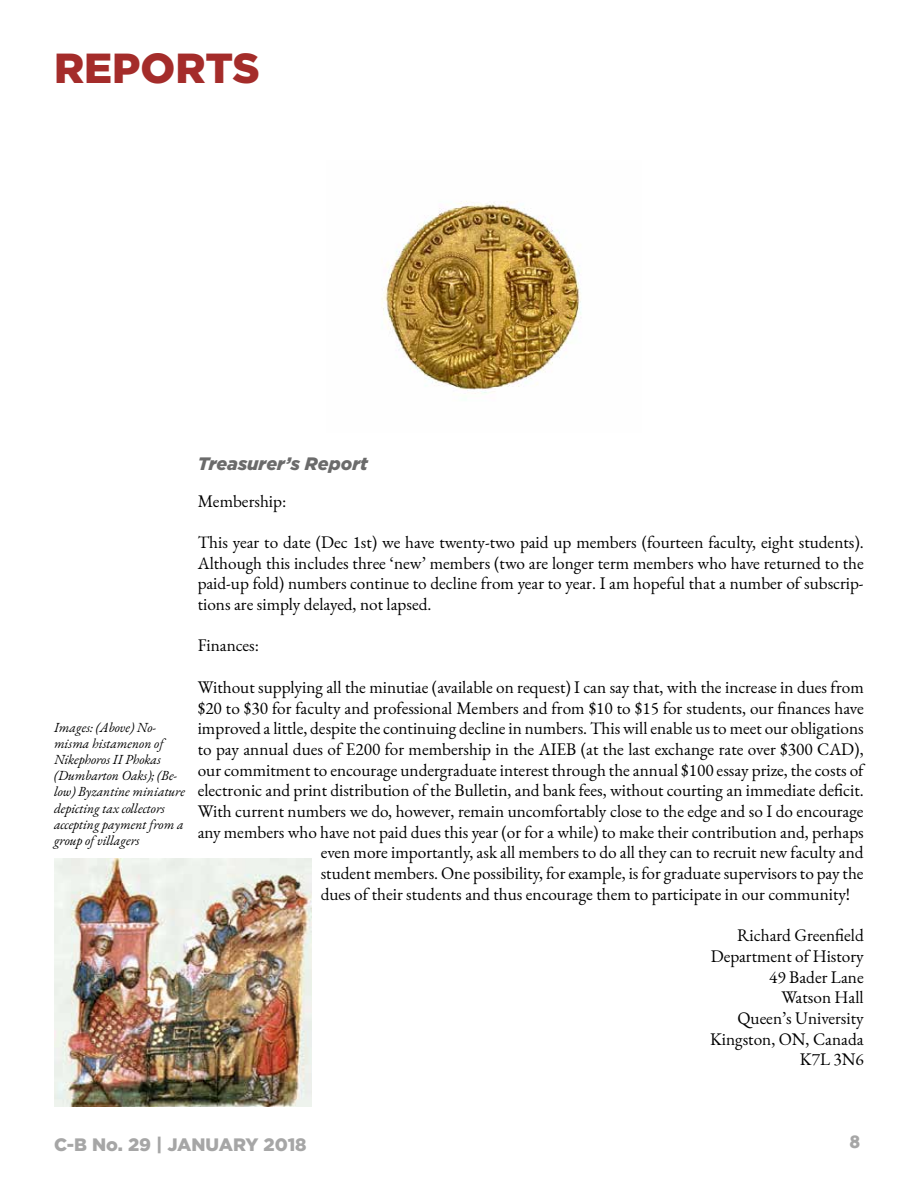
<style>
.page{position:relative;width:918px;height:1188px;background:#fff}
.page>*{position:absolute;margin:0;border:0;box-sizing:border-box;transform-origin:0 0}
.t1{font:900 42px "Gotham";color:#a42c2a}
.t2{font:900 18px "Gotham";color:#a6a6a6}
.t3{font:italic 900 18px "Gotham";color:#6b6b6b}
.t4{font:18px "Chunk Five";color:#a6a6a6}
.t5{font:17.25px/20.7px "EB Garamond";color:#000;text-align:justify}
.t6{font:italic 13.5px/16.2px "EB Garamond";color:#000}
</style>
<div class="page">
<img style="left:54px;top:859px;width:258px;height:248px">
<img style="left:382px;top:201px;width:199px;height:193px">
<h1 class="t1" style="left:54px;top:44px;width:208px">REPORTS</h1>
<p class="t6" style="left:54px;top:719px;width:133px">Images: (Above) No&shy;misma histamenon of<br>Nikephoros II Phokas (Dumbarton Oaks); (Be&shy;low) Byzantine miniature depicting tax collectors accepting payment from a group of villagers</p>
<p class="t3" style="left:198px;top:453px;width:172px">Treasurer’s Report</p>
<p class="t5" style="left:198px;top:490px;width:90px">Membership:</p>
<p class="t5" style="left:198px;top:532px;width:668px">This year to date (Dec 1st) we have twenty-two paid up members (fourteen faculty, eight students).<br>Although this includes three ‘new’ members (two are longer term members who have returned to the paid-up fold) numbers continue to decline from year to year. I am hopeful that a number of subscrip&shy;tions are simply delayed, not lapsed.</p>
<p class="t5" style="left:198px;top:635px;width:63px">Finances:</p>
<p class="t5" style="left:198px;top:677px;width:668px">Without supplying all the minutiae (available on request) I can say that, with the increase in dues from</p>
<p class="t5" style="left:198px;top:697px;width:668px">$20 to $30 for faculty and professional Members and from $10 to $15 for students, our finances have</p>
<p class="t5" style="left:198px;top:718px;width:667px">improved a little, despite the continuing decline in numbers. This will enable us to meet our obligations</p>
<p class="t5" style="left:198px;top:739px;width:667px">to pay annual dues of E200 for membership in the AIEB (at the last exchange rate over $300 CAD),</p>
<p class="t5" style="left:198px;top:760px;width:667px">our commitment to encourage undergraduate interest through the annual $100 essay prize, the costs of</p>
<p class="t5" style="left:198px;top:780px;width:668px">electronic and print distribution of the Bulletin, and bank fees, without courting an immediate deficit.</p>
<p class="t5" style="left:198px;top:801px;width:667px">With current numbers we do, however, remain uncomfortably close to the edge and so I do encourage</p>
<p class="t5" style="left:198px;top:822px;width:668px">any members who have not paid dues this year (or for a while) to make their contribution and, perhaps</p>
<p class="t5" style="left:321px;top:842px;width:544px">even more importantly, ask all members to do all they can to recruit new faculty and</p>
<p class="t5" style="left:321px;top:863px;width:544px">student members. One possibility, for example, is for graduate supervisors to pay the</p>
<p class="t5" style="left:321px;top:884px;width:531px">dues of their students and thus encourage them to participate in our community!</p>
<p class="t5" style="left:710px;top:925px;width:155px;text-align:right">Richard Greenfield<br>Department of History<br>49 Bader Lane<br>Watson Hall<br>Queen’s University<br>Kingston, ON, Canada<br>K7L 3N6</p>
<p class="t2" style="left:54px;top:1134px;width:254px">C-B No. 29 | JANUARY 2018</p>
<p class="t4" style="left:850px;top:1133px;width:12px">8</p>
</div>
